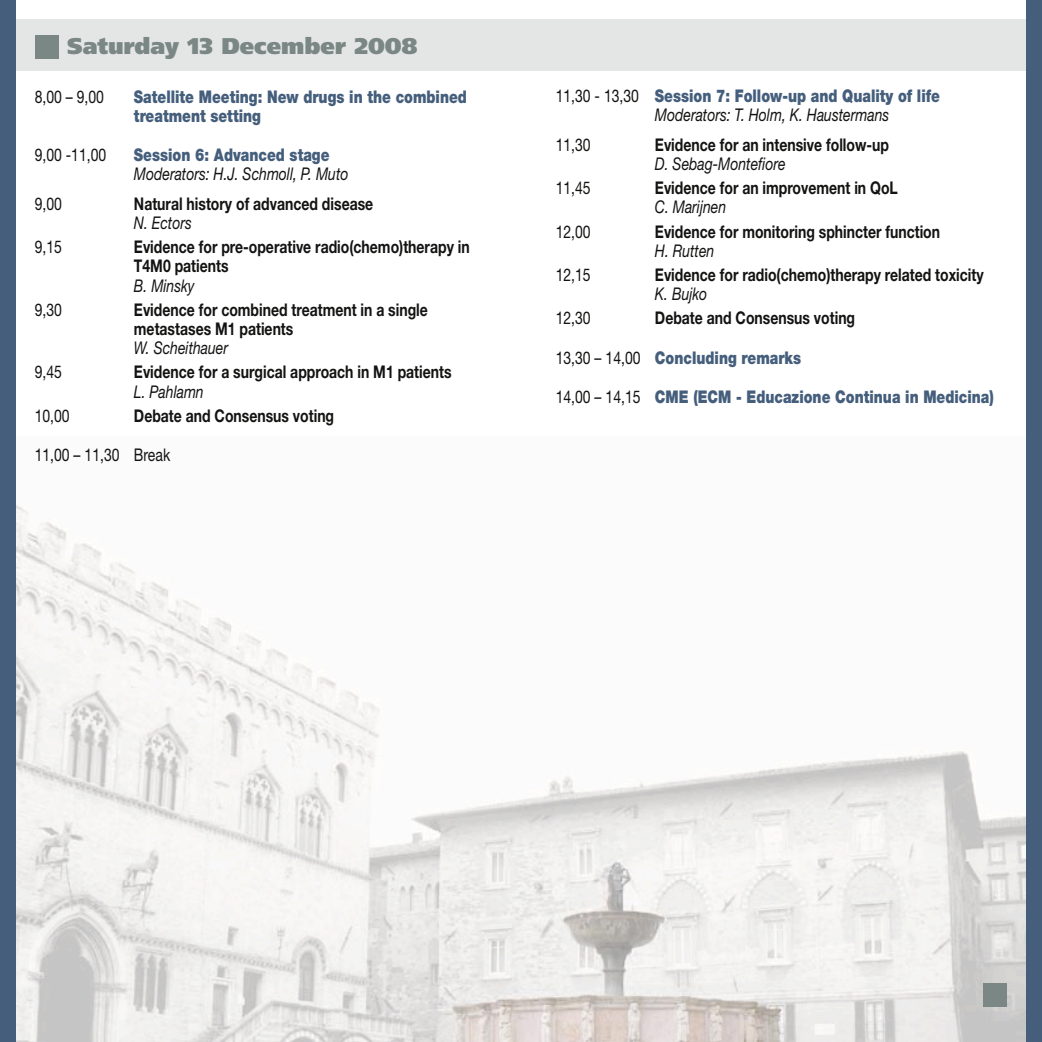
<style>
.page{position:relative;width:1042px;height:1042px;background:#fff}
.page>*{position:absolute;margin:0;border:0;box-sizing:border-box;transform-origin:0 0}
.t1{font:900 22.75px "Frutiger";color:#7a8784}
.t2{font:700 17.5px/19.2px "Helvetica Neue";color:#131312;scale:.8 1}
.t3{font:900 17.5px/19.2px "Helvetica Neue";color:#445e7c;scale:.8 1}
.t4{font:italic 17.5px "Helvetica Neue";color:#131312;scale:.8 1}
.t5{font:17.5px "Helvetica Neue";color:#131312;scale:.8 1}
.s1{font-weight:400;color:#131312}
.s2{font-weight:400;font-style:italic;color:#131312}
</style>
<div class="page">
<img style="left:15px;top:437px;width:1011px;height:605px">
<div style="left:0;top:19px;width:1042px;height:52px;background:#e4e6e5"></div>
<div style="left:35px;top:35px;width:24px;height:24px;background:#7a8784"></div>
<div style="left:1026px;top:0;width:16px;height:1042px;background:#445e7c"></div>
<div style="left:0;top:0;width:15px;height:1042px;background:#445e7c"></div>
<div style="left:983px;top:983px;width:24px;height:24px;background:#7a8784"></div>
<h1 class="t1" style="left:67px;top:32px;width:352px">Saturday 13 December 2008</h1>
<p class="t5" style="left:35px;top:86px;width:88px">8,00 – 9,00</p>
<p class="t3" style="left:134px;top:87px;width:418px">Satellite Meeting: New drugs in the combined treatment setting</p>
<p class="t5" style="left:35px;top:144px;width:91px">9,00 -11,00</p>
<p class="t3" style="left:134px;top:145px;width:246px">Session 6: Advanced stage</p>
<p class="t4" style="left:134px;top:164px;width:270px">Moderators: H.J. Schmoll, P. Muto</p>
<p class="t5" style="left:35px;top:193px;width:36px">9,00</p>
<p class="t2" style="left:134px;top:193px;width:301px">Natural history of advanced disease</p>
<p class="t4" style="left:134px;top:212px;width:74px">N. Ectors</p>
<p class="t5" style="left:35px;top:236px;width:36px">9,15</p>
<p class="t2" style="left:134px;top:237px;width:421px">Evidence for pre-operative radio(chemo)therapy in<br>T4M0 patients</p>
<p class="t4" style="left:134px;top:275px;width:77px">B. Minsky</p>
<p class="t5" style="left:35px;top:299px;width:36px">9,30</p>
<p class="t2" style="left:134px;top:299px;width:369px">Evidence for combined treatment in a single metastases M1 patients</p>
<p class="t4" style="left:134px;top:337px;width:119px">W. Scheithauer</p>
<p class="t5" style="left:35px;top:362px;width:36px">9,45</p>
<p class="t2" style="left:134px;top:362px;width:398px">Evidence for a surgical approach in M1 patients</p>
<p class="t4" style="left:134px;top:381px;width:89px">L. Pahlamn</p>
<p class="t5" style="left:35px;top:405px;width:45px">10,00</p>
<p class="t2" style="left:134px;top:406px;width:252px">Debate and Consensus voting</p>
<p class="t5" style="left:35px;top:444px;width:171px">11,00 – 11,30 Break</p>
<p class="t3" style="left:655px;top:86px;width:358px;text-indent:-99px"><span class="s1">11,30 - 13,30</span> Session 7: Follow-up and Quality of life<br><span class="s2">Moderators: T. Holm, K. Haustermans</span></p>
<p class="t5" style="left:556px;top:134px;width:45px">11,30</p>
<p class="t2" style="left:655px;top:134px;width:294px">Evidence for an intensive follow-up</p>
<p class="t4" style="left:655px;top:153px;width:165px">D. Sebag-Montefiore</p>
<p class="t5" style="left:556px;top:177px;width:45px">11,45</p>
<p class="t2" style="left:655px;top:178px;width:305px">Evidence for an improvement in QoL</p>
<p class="t4" style="left:655px;top:197px;width:91px">C. Marijnen</p>
<p class="t5" style="left:556px;top:221px;width:45px">12,00</p>
<p class="t2" style="left:655px;top:221px;width:358px">Evidence for monitoring sphincter function</p>
<p class="t4" style="left:655px;top:240px;width:76px">H. Rutten</p>
<p class="t5" style="left:556px;top:264px;width:45px">12,15</p>
<p class="t2" style="left:655px;top:265px;width:412px">Evidence for radio(chemo)therapy related toxicity</p>
<p class="t4" style="left:655px;top:283px;width:67px">K. Bujko</p>
<p class="t5" style="left:556px;top:308px;width:45px">12,30</p>
<p class="t2" style="left:655px;top:308px;width:252px">Debate and Consensus voting</p>
<p class="t3" style="left:556px;top:348px;width:308px"><span class="s1">13,30 – 14,00</span> Concluding remarks</p>
<p class="t3" style="left:556px;top:387px;width:549px"><span class="s1">14,00 – 14,15</span> CME (ECM - Educazione Continua in Medicina)</p>
</div>
